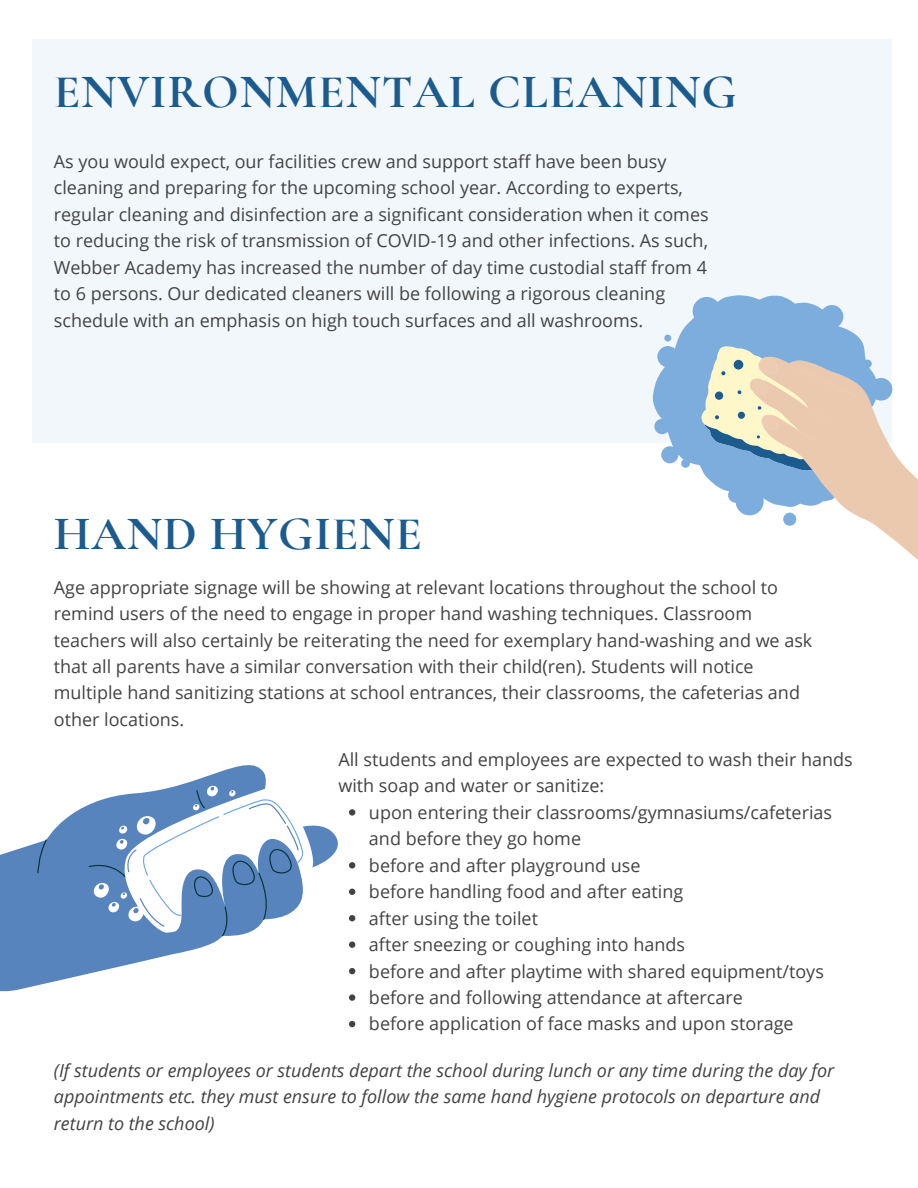
<style>
.page{position:relative;width:918px;height:1188px;background:#fff}
.page>*{position:absolute;margin:0;border:0;box-sizing:border-box;transform-origin:0 0}
.t1{font:700 48px "Cormorant Garamond";letter-spacing:.02em;color:#1c5b8e}
.t2{font:18px/26.4px "Open Sans";color:#434343}
.t3{font:italic 18px/26.4px "Open Sans";color:#434343}
</style>
<div class="page">
<div style="left:32px;top:39px;width:860px;height:403px;background:#f2f7fb"></div>
<svg style="left:653px;top:295px;width:211px;height:173px;fill:#7daddd"></svg>
<svg style="left:701px;top:346px;width:217px;height:214px"></svg>
<svg style="left:0;top:765px;width:338px;height:226px"></svg>
<svg style="left:37px;top:785px;width:281px;height:151px"></svg>
<svg style="left:349px;top:809px;width:6px;height:7px"></svg>
<svg style="left:349px;top:862px;width:6px;height:6px"></svg>
<svg style="left:349px;top:889px;width:6px;height:6px"></svg>
<svg style="left:349px;top:915px;width:6px;height:6px"></svg>
<svg style="left:349px;top:942px;width:6px;height:6px"></svg>
<svg style="left:349px;top:968px;width:6px;height:6px"></svg>
<svg style="left:349px;top:994px;width:6px;height:7px"></svg>
<svg style="left:349px;top:1021px;width:6px;height:6px"></svg>
<h1 class="t1" style="left:54px;top:62px;width:684px">ENVIRONMENTAL CLEANING</h1>
<p class="t2" style="left:54px;top:148px;width:656px">As you would expect, our facilities crew and support staff have been busy cleaning and preparing for the upcoming school year. According to experts, regular cleaning and disinfection are a significant consideration when it comes to reducing the risk of transmission of COVID-19 and other infections. As such, Webber Academy has increased the number of day time custodial staff from 4 to 6 persons. Our dedicated cleaners will be following a rigorous cleaning schedule with an emphasis on high touch surfaces and all washrooms.</p>
<h1 class="t1" style="left:54px;top:505px;width:370px">HAND HYGIENE</h1>
<p class="t2" style="left:54px;top:573px;width:760px">Age appropriate signage will be showing at relevant locations throughout the school to remind users of the need to engage in proper hand washing techniques. Classroom teachers will also certainly be reiterating the need for exemplary hand-washing and we ask that all parents have a similar conversation with their child(ren). Students will notice multiple hand sanitizing stations at school entrances, their classrooms, the cafeterias and other locations.</p>
<p class="t2" style="left:338px;top:746px;width:516px">All students and employees are expected to wash their hands with soap and water or sanitize:</p>
<p class="t2" style="left:369px;top:799px;width:465px">upon entering their classrooms/gymnasiums/cafeterias and before they go home<br>before and after playground use<br>before handling food and after eating<br>after using the toilet<br>after sneezing or coughing into hands<br>before and after playtime with shared equipment/toys before and following attendance at aftercare<br>before application of face masks and upon storage</p>
<p class="t3" style="left:54px;top:1056px;width:782px">(If students or employees or students depart the school during lunch or any time during the day for appointments etc. they must ensure to follow the same hand hygiene protocols on departure and return to the school)</p>
</div>
